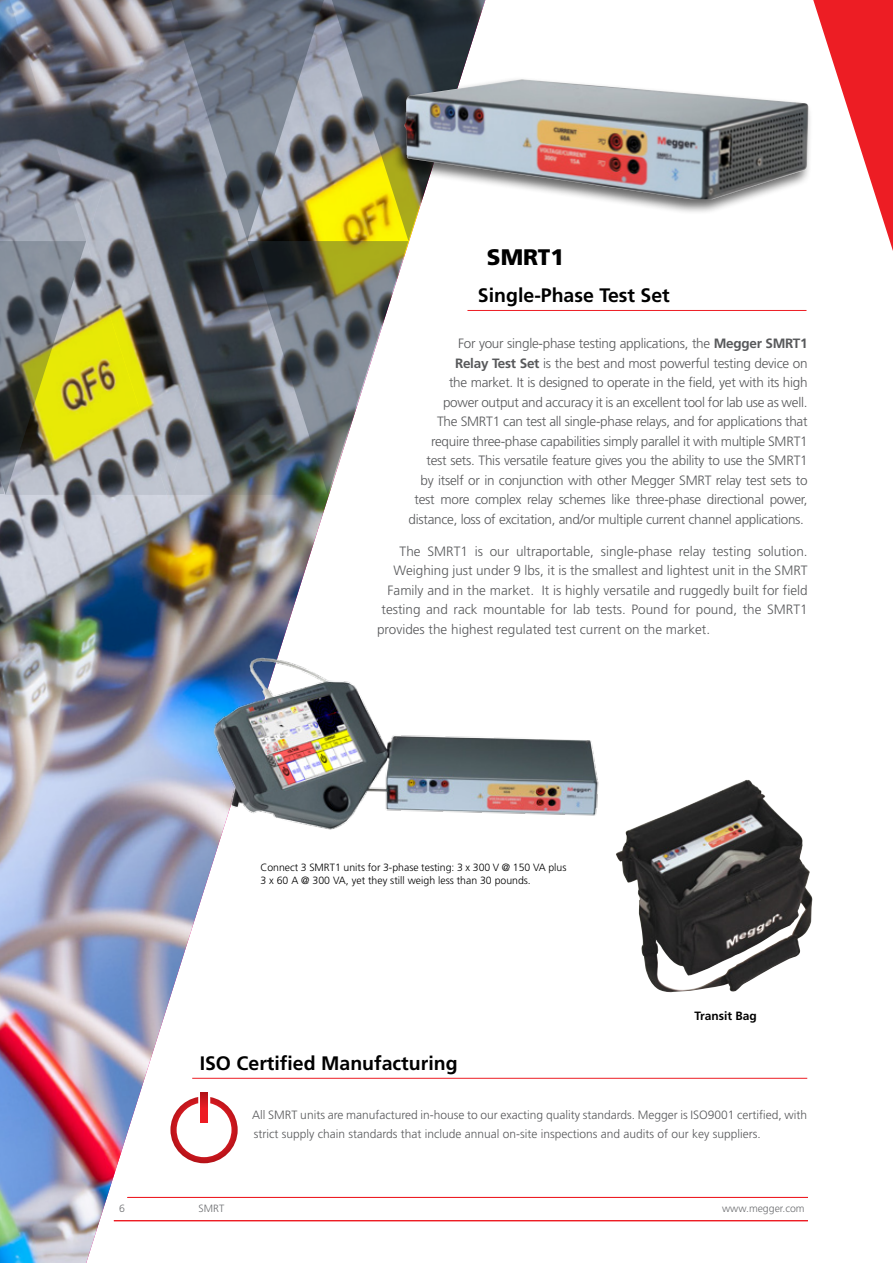
<style>
.page{position:relative;width:893px;height:1263px;background:#fff}
.page>*{position:absolute;margin:0;border:0;box-sizing:border-box;transform-origin:0 0}
.t1{font:900 22.5px "Frutiger LT Std";color:#000}
.t2{font:700 19.5px "Frutiger LT Std";color:#000}
.t3{font:300 13.5px/19.5px "Frutiger LT Std";letter-spacing:-.02em;color:#58595b;text-align:right}
.t4{font:300 13.5px "Frutiger LT Std";color:#58595b}
.t5{font:300 12px/19.5px "Frutiger LT Std";color:#58595b}
.t6{font:700 12px "Frutiger";color:#000}
.t7{font:300 10.5px/12.6px "Frutiger";color:#000}
.t8{font:300 10.5px "Frutiger LT Std";color:#6d6e71}
.s1{font-weight:700}
</style>
<div class="page">
<img style="left:0;top:495px;width:485px;height:768px">
<hr style="left:467px;top:310px;width:339px;height:1px;background:#ed1d24">
<hr style="left:192px;top:1078px;width:615px;height:1px;background:#ed1d24">
<div style="left:201px;top:1092px;width:6px;height:30px;background:#b91319"></div>
<svg style="left:170px;top:1097px;width:68px;height:66px"></svg>
<img style="left:143px;top:576px;width:456px;height:324px">
<img style="left:616px;top:780px;width:197px;height:213px">
<svg style="left:813px;top:0;width:80px;height:251px"></svg>
<img style="left:0;top:0;width:486px;height:495px">
<hr style="left:128px;top:1197px;width:680px;height:1px;background:#ed1d24">
<hr style="left:114px;top:1220px;width:694px;height:1px;background:#ed1d24">
<div style="left:390px;top:76px;width:423px;height:139px;background:#000;opacity:.6"></div>
<img style="left:404px;top:79px;width:404px;height:120px">
<h1 class="t1" style="left:487px;top:243px;width:79px">SMRT1</h1>
<h2 class="t2" style="left:478px;top:284px;width:193px">Single-Phase Test Set</h2>
<p class="t3" style="left:409px;top:334px;width:401px">For your single-phase testing applications, the <span class="s1">Megger SMRT1<br>Relay Test Set</span> is the best and most powerful testing device on<br>the market. It is designed to operate in the field, yet with its high<br>power output and accuracy it is an excellent tool for lab use as well.<br>The SMRT1 can test all single-phase relays, and for applications that require three-phase capabilities simply parallel it with multiple SMRT1 test sets. This versatile feature gives you the ability to use the SMRT1<br>by itself or in conjunction with other Megger SMRT relay test sets to test more complex relay schemes like three-phase directional power, distance, loss of excitation, and/or multiple current channel applications.</p>
<p class="t4" style="left:400px;top:544px;width:409px">The SMRT1 is our ultraportable, single-phase relay testing solution.</p>
<p class="t4" style="left:394px;top:563px;width:416px">Weighing just under 9 lbs, it is the smallest and lightest unit in the SMRT</p>
<p class="t4" style="left:388px;top:583px;width:422px">Family and in the market. It is highly versatile and ruggedly built for field</p>
<p class="t4" style="left:382px;top:602px;width:427px">testing and rack mountable for lab tests. Pound for pound, the SMRT1</p>
<p class="t4" style="left:377px;top:622px;width:335px">provides the highest regulated test current on the market.</p>
<p class="t7" style="left:260px;top:861px;width:308px">Connect 3 SMRT1 units for 3-phase testing: 3 x 300 V @ 150 VA plus<br>3 x 60 A @ 300 VA, yet they still weigh less than 30 pounds.</p>
<p class="t6" style="left:694px;top:1008px;width:64px">Transit Bag</p>
<h2 class="t2" style="left:200px;top:1051px;width:259px">ISO Certified Manufacturing</h2>
<p class="t5" style="left:252px;top:1105px;width:556px">All SMRT units are manufactured in-house to our exacting quality standards. Megger is ISO9001 certified, with strict supply chain standards that include annual on-site inspections and audits of our key suppliers.</p>
<p class="t8" style="left:119px;top:1203px;width:7px">6</p>
<p class="t8" style="left:199px;top:1203px;width:27px">SMRT</p>
<p class="t8" style="left:722px;top:1203px;width:84px">www.megger.com</p>
</div>
